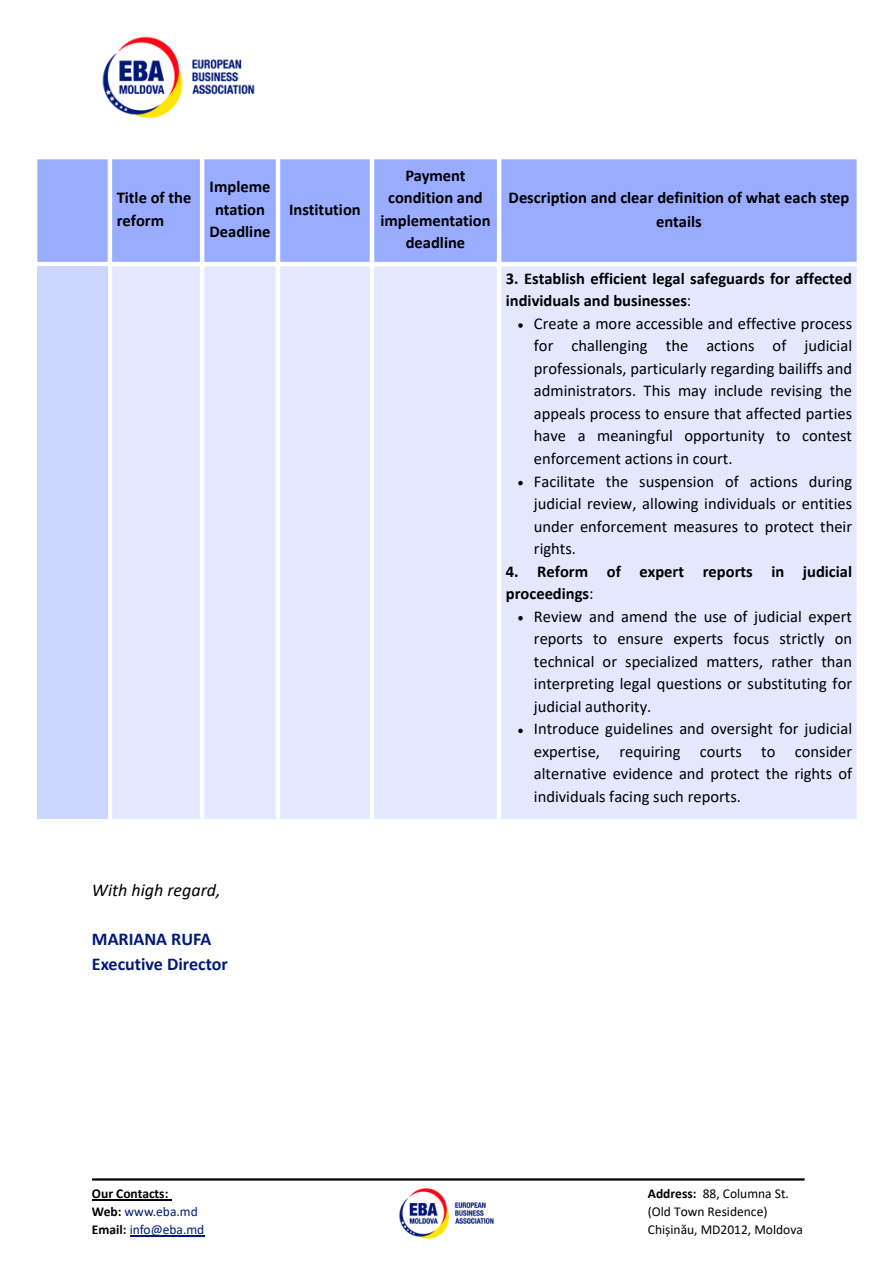
<style>
.page{position:relative;width:894px;height:1264px;background:#fff}
.page>*{position:absolute;margin:0;border:0;box-sizing:border-box;transform-origin:0 0}
.t1{font:700 18px/24.8px "Calibri";color:#001a79}
.t2{font:italic 18px "Calibri";color:#000}
.t3{font:16.5px/22.5px "Calibri";color:#000;text-align:justify}
.t4{font:700 16.5px/22.5px "Calibri";color:#000}
.t5{font:13.5px "Calibri";color:#000}
.t6{font:13.5px "Calibri";color:#001a79}
.t7{font:700 13.5px "Calibri";color:#000}
.s1{font-weight:400}
.s2{font-weight:700;color:#000}
.s3{font-weight:700}
</style>
<div class="page">
<img style="left:102px;top:36px;width:153px;height:83px">
<svg style="left:37px;top:159px;width:819px;height:103px;background:#9fb1ff"></svg>
<div style="left:37px;top:266px;width:71px;height:553px;background:#cdd6ff"></div>
<div style="left:112px;top:266px;width:744px;height:553px;background:#e3e8ff"></div>
<svg style="left:518px;top:323px;width:4px;height:5px"></svg>
<svg style="left:518px;top:481px;width:4px;height:4px"></svg>
<svg style="left:518px;top:616px;width:4px;height:4px"></svg>
<svg style="left:518px;top:728px;width:4px;height:5px"></svg>
<hr style="left:92px;top:1178px;width:712px;height:2px;background:#000">
<img style="left:399px;top:1188px;width:95px;height:50px">
<hr style="left:92px;top:1199px;width:76px;height:1px;background:#000">
<hr style="left:130px;top:1235px;width:74px;height:1px;background:#001a79">
<p class="t4" style="left:117px;top:188px;width:76px">Title of the reform</p>
<p class="t4" style="left:209px;top:177px;width:62px;text-align:center">Impleme ntation<br>Deadline</p>
<p class="t4" style="left:289px;top:199px;width:73px">Institution</p>
<p class="t4" style="left:380px;top:165px;width:112px;text-align:center">Payment condition and implementation deadline</p>
<p class="t4" style="left:508px;top:187px;width:342px;line-height:23.7px;text-align:center">Description and clear definition of what each step entails</p>
<p class="t4" style="left:505px;top:268px;width:347px">3. Establish efficient legal safeguards for affected individuals and businesses<span class="s1">:</span></p>
<p class="t3" style="left:533px;top:313px;width:319px">Create a more accessible and effective process for challenging the actions of judicial professionals, particularly regarding bailiffs and administrators. This may include revising the appeals process to ensure that affected parties have a meaningful opportunity to contest enforcement actions in court.</p>
<p class="t3" style="left:533px;top:471px;width:319px">Facilitate the suspension of actions during judicial review, allowing individuals or entities under enforcement measures to protect their rights.</p>
<p class="t4" style="left:505px;top:561px;width:347px">4. Reform of expert reports in judicial proceedings<span class="s1">:</span></p>
<p class="t3" style="left:533px;top:606px;width:319px">Review and amend the use of judicial expert reports to ensure experts focus strictly on technical or specialized matters, rather than interpreting legal questions or substituting for judicial authority.</p>
<p class="t3" style="left:533px;top:718px;width:319px">Introduce guidelines and oversight for judicial expertise, requiring courts to consider alternative evidence and protect the rights of individuals facing such reports.</p>
<p class="t2" style="left:92px;top:882px;width:130px">With high regard,</p>
<h2 class="t1" style="left:92px;top:928px;width:137px">MARIANA RUFA<br>Executive Director</h2>
<h1 class="t7" style="left:92px;top:1188px;width:78px">Our Contacts:</h1>
<p class="t6" style="left:92px;top:1206px;width:107px"><span class="s2">Web:</span> www.eba.md</p>
<p class="t6" style="left:92px;top:1224px;width:114px"><span class="s2">Email:</span> info@eba.md</p>
<p class="t5" style="left:647px;top:1188px;width:142px"><span class="s3">Address:</span> 88, Columna St.</p>
<p class="t5" style="left:647px;top:1206px;width:121px">(Old Town Residence)</p>
<p class="t5" style="left:647px;top:1224px;width:156px">Chișinău, MD2012, Moldova</p>
</div>
